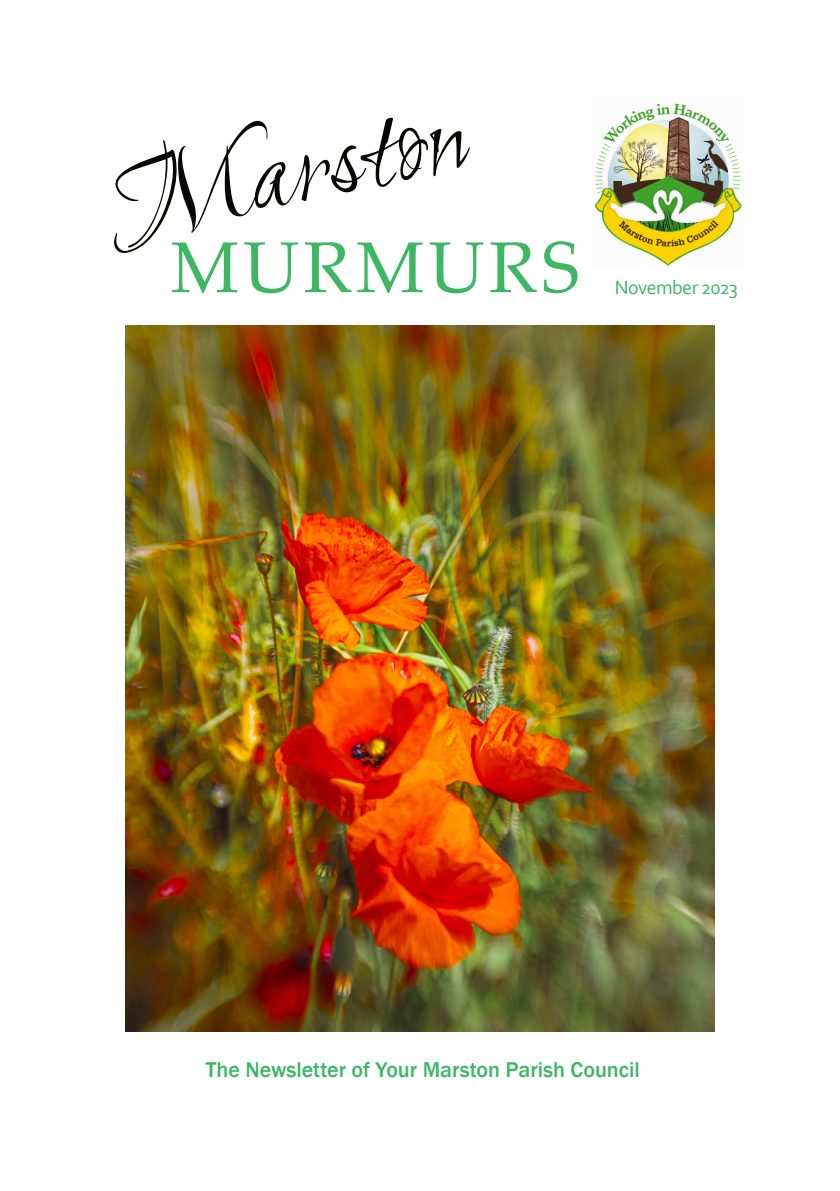
<style>
.page{position:relative;width:840px;height:1191px;background:#fff}
.page>*{position:absolute;margin:0;border:0;box-sizing:border-box;transform-origin:0 0}
.t1{font:128px "Ruthie";color:#080704}
.t2{font:72px "Palatino Linotype";letter-spacing:.06em;color:#3db762}
.t3{font:500 22px "Franklin Gothic";color:#3db766}
.t4{font:20px "Corbel";letter-spacing:-.03em;color:#3db762}
.s1{color:#3db762}
</style>
<div class="page">
<img style="left:594px;top:103px;width:148px;height:162px">
<img style="left:125px;top:325px;width:589px;height:706px">
<h1 class="t1" style="left:94px;top:136px;width:365px;rotate:-11deg">Marston</h1>
<h2 class="t2" style="left:171px;top:239px;width:410px">MURMURS</h2>
<p class="t4" style="left:614px;top:279px;width:124px">November 2023</p>
<p class="t3" style="left:206px;top:1061px;width:435px">The <span class="s1">Newsletter</span> of Your Marston Parish Council</p>
</div>
